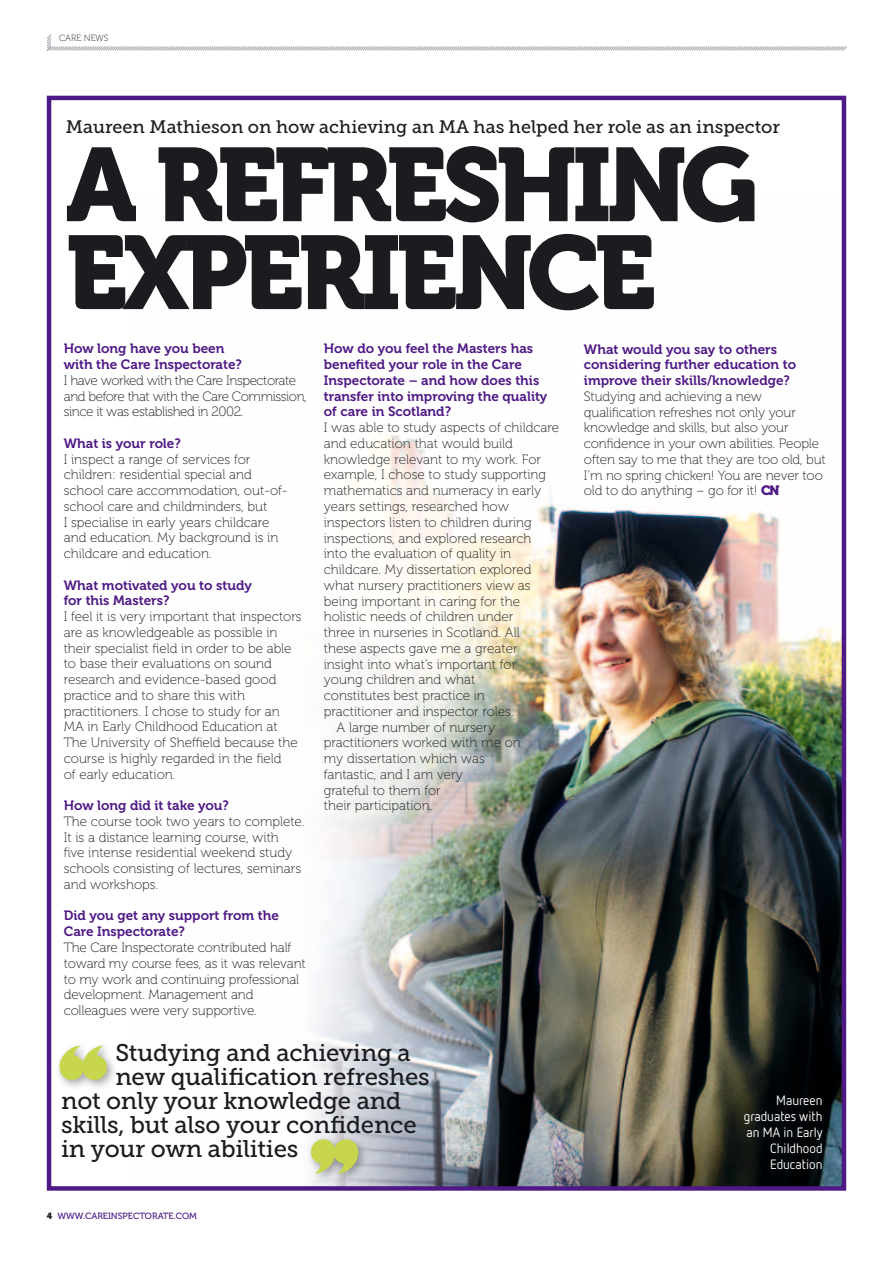
<style>
.page{position:relative;width:893px;height:1263px;background:#fff}
.page>*{position:absolute;margin:0;border:0;box-sizing:border-box;transform-origin:0 0}
.t1{font:103.35px/87.9px "Museo 900";letter-spacing:-.05em;color:#1b1c20}
.t2{font:24px "Museo Slab 500";letter-spacing:-.01em;color:#1b1c20}
.t3{font:18px "Museo Slab 500";color:#1b1c20}
.t4{font:13.5px/15.8px "Museo 100";color:#1b1c20}
.t5{font:13.5px/15.8px "Museo 700";color:#4e1985}
.t6{font:13.5px/15.8px "Museo 100";letter-spacing:-.03em;color:#1b1c20}
.t7{font:13.5px/16.2px "Netto OT";color:#fff;text-align:right}
.t8{font:9px "Museo 500";color:#4e1985}
.t9{font:9px "Museo 100";color:#1b1c20}
.s1{font-family:"Museo 900";color:#4e1985}
.s2{font-family:"Museo 900";color:#1b1c20}
</style>
<div class="page">
<svg style="left:46px;top:34px;width:801px;height:17px"></svg>
<img style="left:46px;top:95px;width:801px;height:1096px">
<div style="left:731px;top:1082px;width:104px;height:101px;background:#1b1c20;opacity:.75"></div>
<div style="left:306px;top:1135px;width:63px;height:49px;background:#1b1c20;opacity:.4"></div>
<svg style="left:311px;top:1139px;width:47px;height:35px;background:#c6d074"></svg>
<div style="left:55px;top:1041px;width:63px;height:49px;background:#1b1c20;opacity:.4"></div>
<svg style="left:60px;top:1045px;width:47px;height:35px;background:#d0da7d"></svg>
<p class="t9" style="left:59px;top:33px;width:51px">care news</p>
<h3 class="t3" style="left:66px;top:117px;width:716px">Maureen Mathieson on how achieving an MA has helped her role as an inspector</h3>
<h1 class="t1" style="left:66px;top:142px;width:694px">A REFRESHING<br>EXPERIENCE</h1>
<p class="t5" style="left:64px;top:341px;width:180px">How long have you been with the Care Inspectorate?</p>
<p class="t6" style="left:64px;top:373px;width:245px">I have worked with the Care Inspectorate and before that with the Care Commission, since it was established in 2002.</p>
<p class="t5" style="left:64px;top:435px;width:119px">What is your role?</p>
<p class="t4" style="left:64px;top:451px;width:225px">I inspect a range of services for children: residential special and school care accommodation, out-of&shy;school care and childminders, but<br>I specialise in early years childcare and education. My background is in childcare and education.</p>
<p class="t5" style="left:64px;top:577px;width:190px">What motivated you to study for this Masters?</p>
<p class="t4" style="left:64px;top:609px;width:239px">I feel it is very important that inspectors are as knowledgeable as possible in their specialist field in order to be able to base their evaluations on sound research and evidence-based good practice and to share this with practitioners. I chose to study for an MA in Early Childhood Education at The University of Sheffield because the course is highly regarded in the field<br>of early education.</p>
<p class="t5" style="left:64px;top:798px;width:167px">How long did it take you?</p>
<p class="t4" style="left:64px;top:814px;width:242px">The course took two years to complete.<br>It is a distance learning course, with<br>five intense residential weekend study schools consisting of lectures, seminars and workshops.</p>
<p class="t5" style="left:64px;top:908px;width:217px">Did you get any support from the<br>Care Inspectorate?</p>
<p class="t4" style="left:64px;top:940px;width:244px">The Care Inspectorate contributed half toward my course fees, as it was relevant to my work and continuing professional development. Management and colleagues were very supportive.</p>
<p class="t5" style="left:324px;top:341px;width:225px">How do you feel the Masters has benefited your role in the Care<br>Inspectorate – and how does this transfer into improving the quality of care in Scotland?</p>
<p class="t4" style="left:324px;top:420px;width:237px">I was able to study aspects of childcare</p>
<p class="t4" style="left:324px;top:436px;width:191px">and education that would build</p>
<p class="t4" style="left:324px;top:452px;width:219px">knowledge relevant to my work. For</p>
<p class="t4" style="left:324px;top:467px;width:224px">example, I chose to study supporting</p>
<p class="t4" style="left:324px;top:483px;width:219px">mathematics and numeracy in early</p>
<p class="t4" style="left:324px;top:499px;width:187px">years settings, researched how</p>
<p class="t4" style="left:324px;top:515px;width:209px">inspectors listen to children during</p>
<p class="t4" style="left:324px;top:530px;width:209px">inspections, and explored research</p>
<p class="t4" style="left:324px;top:546px;width:189px">into the evaluation of quality in</p>
<p class="t4" style="left:324px;top:562px;width:209px">childcare. My dissertation explored</p>
<p class="t4" style="left:324px;top:578px;width:208px">what nursery practitioners view as</p>
<p class="t4" style="left:324px;top:593px;width:198px">being important in caring for the</p>
<p class="t4" style="left:324px;top:609px;width:191px">holistic needs of children under</p>
<p class="t4" style="left:324px;top:625px;width:197px">three in nurseries in Scotland. All</p>
<p class="t4" style="left:324px;top:641px;width:195px">these aspects gave me a greater</p>
<p class="t4" style="left:324px;top:656px;width:194px">insight into what’s important for</p>
<p class="t4" style="left:324px;top:672px;width:153px">young children and what</p>
<p class="t4" style="left:324px;top:688px;width:163px">constitutes best practice in</p>
<p class="t4" style="left:324px;top:704px;width:191px">practitioner and inspector roles.</p>
<p class="t4" style="left:337px;top:719px;width:160px">A large number of nursery</p>
<p class="t4" style="left:324px;top:735px;width:199px">practitioners worked with me on</p>
<p class="t4" style="left:324px;top:751px;width:162px">my dissertation which was</p>
<p class="t4" style="left:324px;top:767px;width:141px">fantastic, and I am very</p>
<p class="t4" style="left:324px;top:782px;width:118px">grateful to them for</p>
<p class="t4" style="left:324px;top:798px;width:110px">their participation.</p>
<p class="t5" style="left:584px;top:341px;width:214px">What would you say to others considering further education to improve their skills/knowledge?</p>
<p class="t4" style="left:584px;top:389px;width:243px">Studying and achieving a new qualification refreshes not only your knowledge and skills, but also your confidence in your own abilities. People often say to me that they are too old, but I’m no spring chicken! You are never too old to do anything – go for it! <span class="s1">CN</span></p>
<h2 class="t2" style="left:115px;top:1039px;width:297px">Studying and achieving a</h2>
<h2 class="t2" style="left:115px;top:1063px;width:316px">new qualification refreshes</h2>
<h2 class="t2" style="left:61px;top:1087px;width:342px">not only your knowledge and</h2>
<h2 class="t2" style="left:61px;top:1111px;width:357px">skills, but also your confidence</h2>
<h2 class="t2" style="left:61px;top:1135px;width:239px">in your own abilities</h2>
<p class="t8" style="left:47px;top:1211px;width:151px"><span class="s2">4</span> WWW.CAREINSPECTORATE.COM</p>
<p class="t7" style="left:744px;top:1091px;width:80px">Maureen graduates with an MA in Early<br>Childhood<br>Education</p>
</div>
